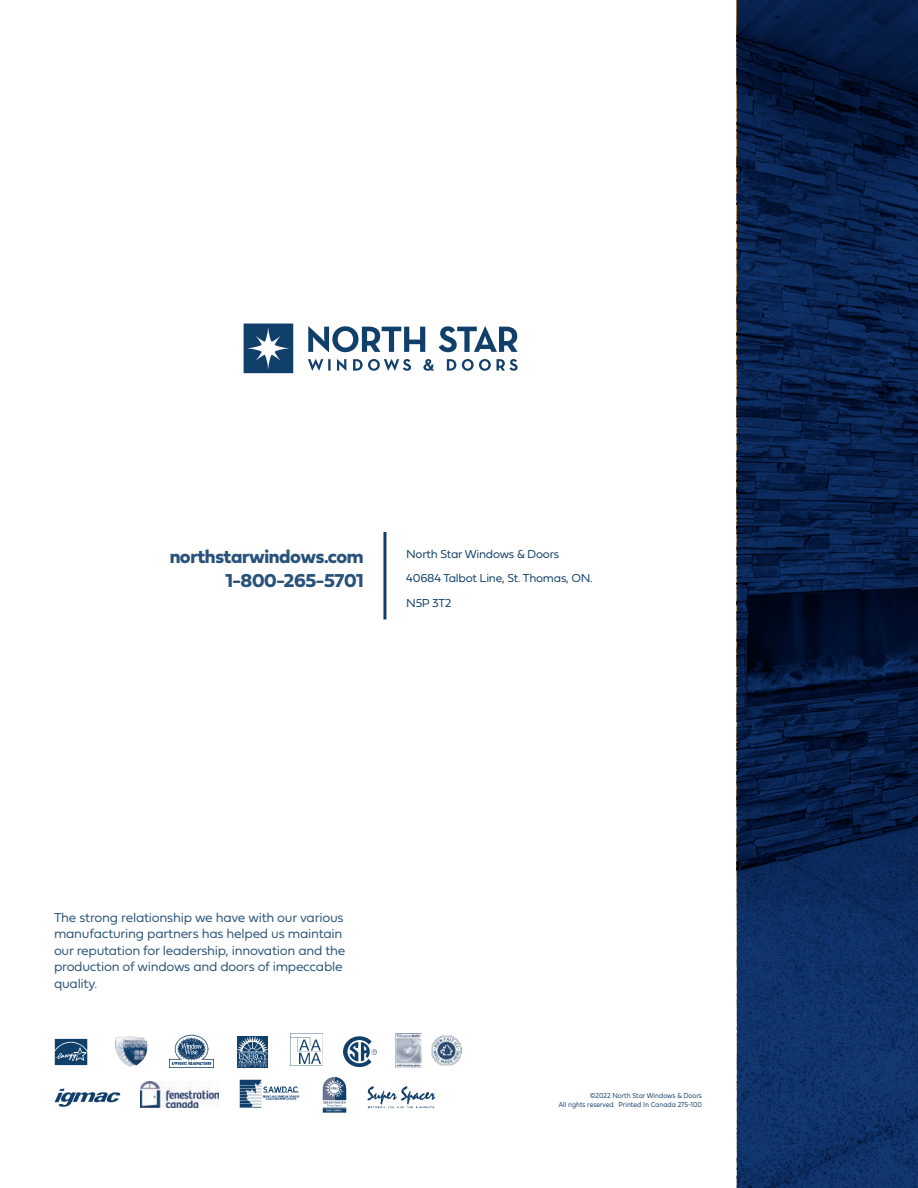
<style>
.page{position:relative;width:918px;height:1188px;background:#fff}
.page>*{position:absolute;margin:0;border:0;box-sizing:border-box;transform-origin:0 0}
.t1{font:19.5px/24.6px "Fieldwork Geo Bold";letter-spacing:-.02em;color:#103f6a;text-align:right}
.t2{font:13.5px/16.5px "Fieldwork Geo Light";letter-spacing:-.02em;color:#103f6a}
.text{font:12px "Fieldwork Geo Light";letter-spacing:-.02em;color:#103f6a}
.back_cover{font:7.5px "Fieldwork Geo Light";color:#103f6a;scale:.88 1}
.back_cover-2{font:7.5px "Fieldwork Geo Light";color:#103f6a;scale:.9 1}
</style>
<div class="page">
<img style="left:322px;top:1077px;width:25px;height:36px">
<img style="left:239px;top:1080px;width:60px;height:27px">
<img style="left:290px;top:1034px;width:33px;height:32px">
<img style="left:54px;top:1088px;width:66px;height:19px">
<img style="left:54px;top:1038px;width:34px;height:28px">
<img style="left:367px;top:1086px;width:69px;height:22px">
<svg style="left:237px;top:1036px;width:31px;height:31px"></svg>
<img style="left:238px;top:1037px;width:30px;height:30px">
<img style="left:343px;top:1037px;width:33px;height:30px">
<img style="left:170px;top:1035px;width:44px;height:32px">
<img style="left:396px;top:1034px;width:26px;height:33px">
<img style="left:115px;top:1036px;width:33px;height:31px">
<img style="left:141px;top:1081px;width:77px;height:27px">
<svg style="left:431px;top:1035px;width:21px;height:21px"></svg>
<img style="left:432px;top:1036px;width:30px;height:30px">
<svg style="left:308px;top:359px;width:210px;height:12px"></svg>
<svg style="left:308px;top:326px;width:210px;height:26px"></svg>
<svg style="left:244px;top:324px;width:49px;height:49px;background:#345c80"></svg>
<hr style="left:383px;top:532px;width:3px;height:87px;background:#103f6a">
<svg style="left:737px;top:0;width:181px;height:1188px;background:#08224d"></svg>
<h1 class="t1" style="left:169px;top:543px;width:196px">northstarwindows.com<br>1-800-265-5701</h1>
<p class="text" style="left:406px;top:544px;width:155px">North Star Windows &amp; Doors</p>
<p class="text" style="left:406px;top:569px;width:188px">40684 Talbot Line, St. Thomas, ON.</p>
<p class="text" style="left:406px;top:593px;width:47px">N5P 3T2</p>
<p class="t2" style="left:54px;top:908px;width:293px">The strong relationship we have with our various manufacturing partners has helped us maintain our reputation for leadership, innovation and the production of windows and doors of impeccable quality.</p>
<p class="back_cover-2" style="left:590px;top:1090px;width:126px">©2022 North Star Windows &amp; Doors</p>
<p class="back_cover" style="left:559px;top:1099px;width:164px">All rights reserved. Printed In Canada 275-100</p>
</div>
